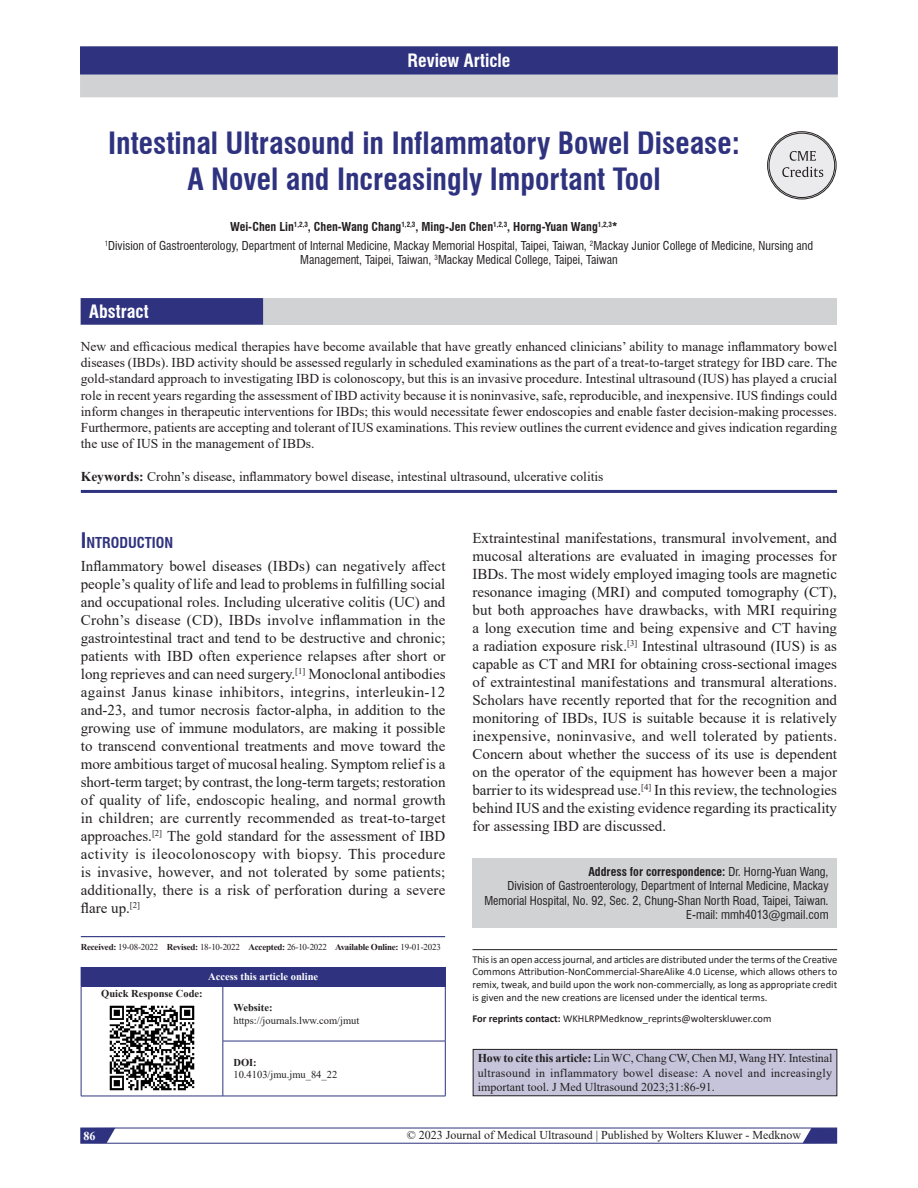
<style>
.page{position:relative;width:918px;height:1188px;background:#fff}
.page>*{position:absolute;margin:0;border:0;box-sizing:border-box;transform-origin:0 0}
.AT{font:700 condensed 30px/36px "Swiss 721 BT";color:#2f337f;text-align:center}
.AH{font:700 condensed 18px "Swiss 721 BT";color:#fff}
.ABSH{font:700 condensed 18px "Swiss 721 BT";color:#fff}
.TX{font:15px/18px "Times New Roman";color:#231f20;text-align:justify}
.t1{font:700 condensed 14.7px "Swiss 721 BT";color:#2f337f}
.ABS{font:13.5px/16.2px "Times New Roman";color:#231f20;text-align:justify}
.KWD{font:13.5px "Times New Roman";color:#231f20}
.HTC{font:12px/14.4px "Times New Roman";color:#231f20;text-align:justify}
.AFF{font:condensed 12px/14.4px "Swiss 721 BT";color:#231f20;text-align:center}
.ADD{font:condensed 12px/14.4px "Swiss 721 BT";color:#231f20;text-align:right}
.AU{font:700 condensed 12px "Swiss 721 BT";color:#231f20}
.t2{font:700 12px "Times New Roman";color:#fff}
.TX-2{font:10.5px/12.6px "Calibri";color:#231f20;text-align:justify}
.Website{font:10.5px/12.6px "Times New Roman";color:#231f20}
.ATAO{font:700 10.5px "Times New Roman";color:#fff}
.QRC{font:700 10.5px "Times New Roman";color:#231f20}
.HIS_1{font:700 9px "Times New Roman";letter-spacing:-.025em;color:#231f20}
.s1{font-weight:700}
.s2{font-size:21px}
.s3{font-weight:400}
</style>
<div class="page">
<svg style="left:80px;top:1128px;width:758px;height:16px"></svg>
<div style="left:80px;top:46px;width:758px;height:51px;background:#d1d2d4"></div>
<div style="left:81px;top:47px;width:756px;height:27px;background:#2f337f"></div>
<div style="left:80px;top:46px;width:758px;height:29px;border:2px solid #2f337f"></div>
<hr style="left:81px;top:490px;width:756px;height:3px;background:#2f337f">
<div style="left:81px;top:967px;width:364px;height:19px;background:#2f337f"></div>
<svg style="left:445px;top:967px;width:1px;height:19px"></svg>
<hr style="left:81px;top:986px;width:1px;height:55px;background:#2f337f">
<hr style="left:81px;top:1041px;width:1px;height:55px;background:#2f337f">
<hr style="left:81px;top:986px;width:142px;height:1px;background:#2f337f">
<hr style="left:223px;top:986px;width:1px;height:55px;background:#2f337f">
<hr style="left:223px;top:986px;width:222px;height:1px;background:#2f337f">
<hr style="left:445px;top:986px;width:1px;height:55px;background:#2f337f">
<hr style="left:81px;top:1096px;width:142px;height:1px;background:#2f337f">
<hr style="left:223px;top:1041px;width:1px;height:55px;background:#2f337f">
<hr style="left:223px;top:1041px;width:222px;height:1px;background:#2f337f">
<hr style="left:445px;top:1041px;width:1px;height:55px;background:#2f337f">
<hr style="left:223px;top:1096px;width:222px;height:1px;background:#2f337f">
<img style="left:109px;top:1005px;width:85px;height:85px">
<div style="left:472px;top:858px;width:365px;height:70px;background:#d1d2d4"></div>
<div style="left:473px;top:1049px;width:364px;height:47px;background:#c6c4db"></div>
<div style="left:473px;top:1049px;width:364px;height:47px;border:1px solid #231f20"></div>
<div style="left:81px;top:298px;width:756px;height:27px;background:#d1d2d4"></div>
<div style="left:81px;top:298px;width:182px;height:27px;background:#2f337f"></div>
<hr style="left:81px;top:936px;width:364px;height:1px;background:#2f337f">
<hr style="left:472px;top:949px;width:365px;height:1px;background:#231f20">
<div style="left:768px;top:132px;width:67px;height:66px;background:#ebebed;border-radius:50%"></div>
<svg style="left:790px;top:151px;width:26px;height:10px"></svg>
<svg style="left:782px;top:167px;width:41px;height:10px"></svg>
<div style="left:767px;top:131px;width:69px;height:68px;border:1px solid #231f20;border-radius:50%"></div>
<div style="left:769px;top:133px;width:66px;height:65px;border:1px solid #231f20;border-radius:50%"></div>
<p class="AH" style="left:407px;top:50px;width:105px">Review Article</p>
<p class="AT" style="left:108px;top:125px;width:633px">Intestinal Ultrasound in Inflammatory Bowel Disease:<br>A Novel and Increasingly Important Tool</p>
<p class="AU" style="left:230px;top:219px;width:389px">Wei‑Chen Lin<sup>1,2,3</sup>, Chen‑Wang Chang<sup>1,2,3</sup>, Ming‑Jen Chen<sup>1,2,3</sup>, Horng‑Yuan Wang<sup>1,2,3</sup>*</p>
<p class="AFF" style="left:105px;top:238px;width:710px"><sup>1</sup>Division of Gastroenterology, Department of Internal Medicine, Mackay Memorial Hospital, Taipei, Taiwan, <sup>2</sup>Mackay Junior College of Medicine, Nursing and<br>Management, Taipei, Taiwan, <sup>3</sup>Mackay Medical College, Taipei, Taiwan</p>
<p class="ABSH" style="left:89px;top:301px;width:61px">Abstract</p>
<p class="ABS" style="left:81px;top:338px;width:758px">New and efficacious medical therapies have become available that have greatly enhanced clinicians’ ability to manage inflammatory bowel diseases (IBDs). IBD activity should be assessed regularly in scheduled examinations as the part of a treat‑to‑target strategy for IBD care. The gold‑standard approach to investigating IBD is colonoscopy, but this is an invasive procedure. Intestinal ultrasound (IUS) has played a crucial role in recent years regarding the assessment of IBD activity because it is noninvasive, safe, reproducible, and inexpensive. IUS findings could inform changes in therapeutic interventions for IBDs; this would necessitate fewer endoscopies and enable faster decision‑making processes.<br>Furthermore, patients are accepting and tolerant of IUS examinations. This review outlines the current evidence and gives indication regarding the use of IUS in the management of IBDs.</p>
<p class="KWD" style="left:81px;top:467px;width:524px"><span class="s1">Keywords:</span> Crohn’s disease, inflammatory bowel disease, intestinal ultrasound, ulcerative colitis</p>
<h1 class="t1" style="left:81px;top:534px;width:94px"><span class="s2">I</span> NTRODUCTION</h1>
<p class="TX" style="left:81px;top:556px;width:366px">Inflammatory bowel diseases (IBDs) can negatively affect people’s quality of life and lead to problems in fulfilling social and occupational roles. Including ulcerative colitis (UC) and Crohn’s disease (CD), IBDs involve inflammation in the gastrointestinal tract and tend to be destructive and chronic; patients with IBD often experience relapses after short or long reprieves and can need surgery.<sup>[1]</sup> Monoclonal antibodies against Janus kinase inhibitors, integrins, interleukin‑12 and‑23, and tumor necrosis factor‑alpha, in addition to the growing use of immune modulators, are making it possible to transcend conventional treatments and move toward the more ambitious target of mucosal healing. Symptom relief is a short‑term target; by contrast, the long‑term targets; restoration of quality of life, endoscopic healing, and normal growth in children; are currently recommended as treat‑to‑target approaches.<sup>[2]</sup> The gold standard for the assessment of IBD activity is ileocolonoscopy with biopsy. This procedure is invasive, however, and not tolerated by some patients; additionally, there is a risk of perforation during a severe flare up.<sup>[2]</sup></p>
<p class="HIS_1" style="left:81px;top:940px;width:362px">Received: <span class="s3">19‑08‑2022</span> Revised: <span class="s3">18‑10‑2022</span> Accepted: <span class="s3">26‑10‑2022</span> Available Online: <span class="s3">19-01-2023</span></p>
<p class="ATAO" style="left:208px;top:969px;width:111px">Access this article online</p>
<p class="QRC" style="left:101px;top:986px;width:103px">Quick Response Code:</p>
<p class="Website" style="left:233px;top:1001px;width:127px"><span class="s1">Website: </span>https://journals.lww.com/jmut</p>
<p class="Website" style="left:233px;top:1056px;width:105px"><span class="s1">DOI:<br></span>10.4103/jmu.jmu_84_22</p>
<p class="TX" style="left:472px;top:528px;width:366px">Extraintestinal manifestations, transmural involvement, and mucosal alterations are evaluated in imaging processes for IBDs. The most widely employed imaging tools are magnetic resonance imaging (MRI) and computed tomography (CT), but both approaches have drawbacks, with MRI requiring a long execution time and being expensive and CT having a radiation exposure risk.<sup>[3]</sup> Intestinal ultrasound (IUS) is as capable as CT and MRI for obtaining cross‑sectional images of extraintestinal manifestations and transmural alterations.<br>Scholars have recently reported that for the recognition and monitoring of IBDs, IUS is suitable because it is relatively inexpensive, noninvasive, and well tolerated by patients.<br>Concern about whether the success of its use is dependent on the operator of the equipment has however been a major barrier to its widespread use.<sup>[4]</sup> In this review, the technologies behind IUS and the existing evidence regarding its practicality for assessing IBD are discussed.</p>
<p class="ADD" style="left:484px;top:864px;width:346px"><span class="s1">Address for correspondence:</span> Dr. Horng‑Yuan Wang,<br>Division of Gastroenterology, Department of Internal Medicine, Mackay Memorial Hospital, No. 92, Sec. 2, Chung‑Shan North Road, Taipei, Taiwan.<br>E‑mail: mmh4013@gmail.com</p>
<p class="TX-2" style="left:472px;top:953px;width:366px">This is an open access journal, and articles are distributed under the terms of the Creative Commons Attribution‑NonCommercial‑ShareAlike 4.0 License, which allows others to remix, tweak, and build upon the work non‑commercially, as long as appropriate credit is given and the new creations are licensed under the identical terms.</p>
<p class="TX-2" style="left:472px;top:1012px;width:300px"><span class="s1">For reprints contact:</span> WKHLRPMedknow_reprints@wolterskluwer.com</p>
<p class="HTC" style="left:478px;top:1051px;width:356px"><span class="s1">How to cite this article:</span> Lin WC, Chang CW, Chen MJ, Wang HY. Intestinal ultrasound in inflammatory bowel disease: A novel and increasingly important tool. J Med Ultrasound 2023;31:86-91.</p>
<p class="t2" style="left:84px;top:1127px;width:13px">86</p>
<p class="HTC" style="left:407px;top:1128px;width:396px">© 2023 Journal of Medical Ultrasound | Published by Wolters Kluwer - Medknow</p>
</div>
